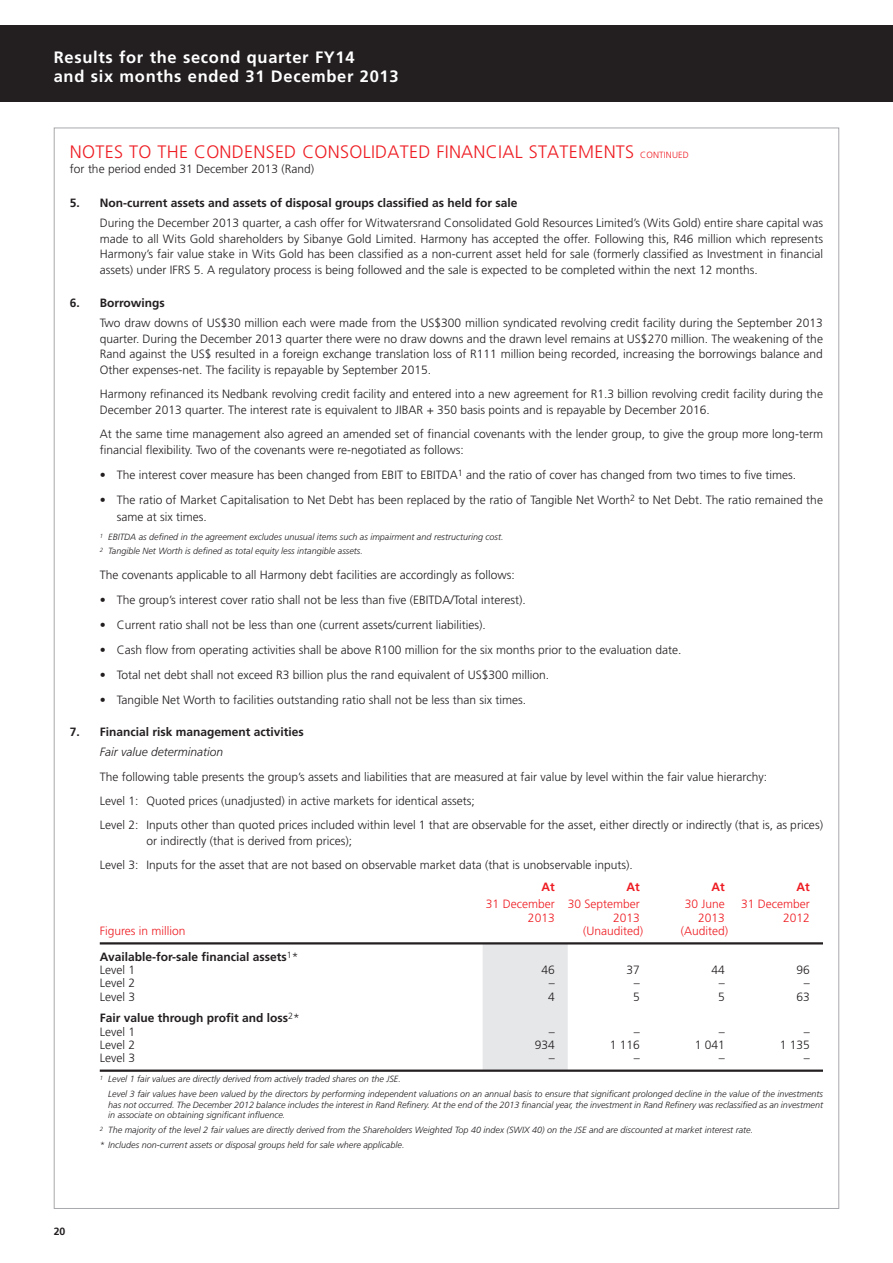
<style>
.page{position:relative;width:893px;height:1263px;background:#fff}
.page>*{position:absolute;margin:0;border:0;box-sizing:border-box;transform-origin:0 0}
.t1{font:300 18px "Frutiger LT Std";letter-spacing:.015em;color:#ee1d23}
.t2{font:700 16.5px/18.6px "Frutiger LT Std";letter-spacing:.04em;color:#fff}
.t3{font:300 12px/15.8px "Frutiger LT Std";color:#231f20}
.t4{font:700 12px/13.2px "Frutiger LT Std";color:#231f20}
.t5{font:300 12px "Frutiger LT Std";color:#ee1d23}
.t6{font:italic 300 12px "Frutiger LT Std";color:#231f20}
.t7{font:700 12px "Frutiger LT Std";color:#ee1d23}
.t8{font:700 10.5px "Frutiger LT Std";color:#231f20}
.t9{font:italic 300 9px/14.7px "Frutiger LT Std";color:#231f20}
.s1{font-size:9px}
.s2{font-weight:300}
</style>
<div class="page">
<div style="left:0;top:26px;width:892px;height:76px;background:#231f20"></div>
<div style="left:482px;top:945px;width:85px;height:125px;background:#e6e7e9"></div>
<hr style="left:100px;top:942px;width:723px;height:3px;background:#231f20">
<hr style="left:100px;top:1070px;width:723px;height:2px;background:#231f20">
<h2 class="t2" style="left:54px;top:50px;width:346px">Results for the second quarter FY14<br>and six months ended 31 December 2013</h2>
<h1 class="t1" style="left:70px;top:145px;width:620px">NOTES TO THE CONDENSED CONSOLIDATED FINANCIAL STATEMENTS <span class="s1">CONTINUED</span></h1>
<p class="t3" style="left:70px;top:161px;width:246px">for the period ended 31 December 2013 (Rand)</p>
<p class="t4" style="left:70px;top:197px;width:449px">5. Non-current assets and assets of disposal groups classified as held for sale</p>
<p class="t3" style="left:100px;top:216px;width:724px;text-align:justify">During the December 2013 quarter, a cash offer for Witwatersrand Consolidated Gold Resources Limited’s (Wits Gold) entire share capital was made to all Wits Gold shareholders by Sibanye Gold Limited. Harmony has accepted the offer. Following this, R46 million which represents Harmony’s fair value stake in Wits Gold has been classified as a non-current asset held for sale (formerly classified as Investment in financial assets) under IFRS 5. A regulatory process is being followed and the sale is expected to be completed within the next 12 months.</p>
<p class="t4" style="left:70px;top:297px;width:96px">6. Borrowings</p>
<p class="t3" style="left:100px;top:316px;width:724px;text-align:justify">Two draw downs of US$30 million each were made from the US$300 million syndicated revolving credit facility during the September 2013 quarter. During the December 2013 quarter there were no draw downs and the drawn level remains at US$270 million. The weakening of the Rand against the US$ resulted in a foreign exchange translation loss of R111 million being recorded, increasing the borrowings balance and Other expenses-net. The facility is repayable by September 2015.</p>
<p class="t3" style="left:100px;top:387px;width:724px">Harmony refinanced its Nedbank revolving credit facility and entered into a new agreement for R1.3 billion revolving credit facility during the<br>December 2013 quarter. The interest rate is equivalent to JIBAR + 350 basis points and is repayable by December 2016.</p>
<p class="t3" style="left:100px;top:427px;width:724px">At the same time management also agreed an amended set of financial covenants with the lender group, to give the group more long-term financial flexibility. Two of the covenants were re-negotiated as follows:</p>
<p class="t3" style="left:100px;top:468px;width:697px">• The interest cover measure has been changed from EBIT to EBITDA<sup>1</sup> and the ratio of cover has changed from two times to five times.</p>
<p class="t3" style="left:117px;top:493px;width:707px;line-height:16.5px;text-indent:-17px">• The ratio of Market Capitalisation to Net Debt has been replaced by the ratio of Tangible Net Worth<sup>2</sup> to Net Debt. The ratio remained the same at six times.</p>
<p class="t9" style="left:100px;top:530px;width:405px"><sup>1</sup> EBITDA as defined in the agreement excludes unusual items such as impairment and restructuring cost.<br><sup>2</sup> Tangible Net Worth is defined as total equity less intangible assets.</p>
<p class="t3" style="left:100px;top:567px;width:416px">The covenants applicable to all Harmony debt facilities are accordingly as follows:</p>
<p class="t3" style="left:100px;top:592px;width:427px">• The group’s interest cover ratio shall not be less than five (EBITDA/Total interest).</p>
<p class="t3" style="left:100px;top:617px;width:387px">• Current ratio shall not be less than one (current assets/current liabilities).</p>
<p class="t3" style="left:100px;top:642px;width:583px">• Cash flow from operating activities shall be above R100 million for the six months prior to the evaluation date.</p>
<p class="t3" style="left:100px;top:667px;width:451px">• Total net debt shall not exceed R3 billion plus the rand equivalent of US$300 million.</p>
<p class="t3" style="left:100px;top:693px;width:428px">• Tangible Net Worth to facilities outstanding ratio shall not be less than six times.</p>
<p class="t4" style="left:70px;top:726px;width:235px">7. Financial risk management activities</p>
<p class="t6" style="left:100px;top:747px;width:125px">Fair value determination</p>
<p class="t3" style="left:100px;top:765px;width:724px;line-height:24.3px">The following table presents the group’s assets and liabilities that are measured at fair value by level within the fair value hierarchy:<br>Level 1: Quoted prices (unadjusted) in active markets for identical assets;<br>Level 2: Inputs other than quoted prices included within level 1 that are observable for the asset, either directly or indirectly (that is, as prices)</p>
<p class="t3" style="left:100px;top:829px;width:534px;line-height:24.3px;text-indent:47px">or indirectly (that is derived from prices);<br>Level 3: Inputs for the asset that are not based on observable market data (that is unobservable inputs).</p>
<p class="t7" style="left:541px;top:882px;width:15px">At</p>
<p class="t7" style="left:626px;top:882px;width:15px">At</p>
<p class="t7" style="left:711px;top:882px;width:15px">At</p>
<p class="t7" style="left:796px;top:882px;width:15px">At</p>
<p class="t5" style="left:486px;top:899px;width:155px">31 December 30 September</p>
<p class="t5" style="left:684px;top:899px;width:42px">30 June</p>
<p class="t5" style="left:741px;top:899px;width:70px">31 December</p>
<p class="t5" style="left:528px;top:913px;width:28px">2013</p>
<p class="t5" style="left:613px;top:913px;width:28px">2013</p>
<p class="t5" style="left:698px;top:913px;width:28px">2013</p>
<p class="t5" style="left:783px;top:913px;width:28px">2012</p>
<p class="t5" style="left:100px;top:926px;width:87px">Figures in million</p>
<p class="t5" style="left:583px;top:926px;width:62px">(Unaudited)</p>
<p class="t5" style="left:680px;top:926px;width:49px">(Audited)</p>
<p class="t4" style="left:100px;top:951px;width:200px">Available-for-sale financial assets<sup>1</sup><span class="s2">*<br>Level 1</span></p>
<p class="t3" style="left:541px;top:963px;width:15px">46</p>
<p class="t3" style="left:626px;top:963px;width:15px">37</p>
<p class="t3" style="left:711px;top:963px;width:15px">44</p>
<p class="t3" style="left:796px;top:963px;width:15px">96</p>
<p class="t8" style="left:54px;top:1227px;width:13px">20</p>
<p class="t3" style="left:100px;top:976px;width:37px">Level 2</p>
<p class="t3" style="left:548px;top:976px;width:7px">–</p>
<p class="t3" style="left:633px;top:976px;width:7px">–</p>
<p class="t3" style="left:718px;top:976px;width:7px">–</p>
<p class="t3" style="left:804px;top:976px;width:7px">–</p>
<p class="t3" style="left:100px;top:990px;width:37px">Level 3</p>
<p class="t3" style="left:548px;top:990px;width:8px">4</p>
<p class="t3" style="left:633px;top:990px;width:8px">5</p>
<p class="t3" style="left:718px;top:990px;width:8px">5</p>
<p class="t3" style="left:796px;top:990px;width:15px">63</p>
<p class="t4" style="left:100px;top:1013px;width:201px">Fair value through profit and loss<sup>2</sup><span class="s2">*<br>Level 1</span></p>
<p class="t3" style="left:548px;top:1025px;width:7px">–</p>
<p class="t3" style="left:633px;top:1025px;width:7px">–</p>
<p class="t3" style="left:718px;top:1025px;width:7px">–</p>
<p class="t3" style="left:804px;top:1025px;width:7px">–</p>
<p class="t3" style="left:100px;top:1038px;width:37px">Level 2</p>
<p class="t3" style="left:534px;top:1038px;width:22px">934</p>
<p class="t3" style="left:609px;top:1038px;width:32px">1 116</p>
<p class="t3" style="left:694px;top:1038px;width:32px">1 041</p>
<p class="t3" style="left:779px;top:1038px;width:32px">1 135</p>
<p class="t3" style="left:100px;top:1051px;width:37px">Level 3</p>
<p class="t3" style="left:548px;top:1051px;width:7px">–</p>
<p class="t3" style="left:633px;top:1051px;width:7px">–</p>
<p class="t3" style="left:718px;top:1051px;width:7px">–</p>
<p class="t3" style="left:804px;top:1051px;width:7px">–</p>
<p class="t9" style="left:108px;top:1073px;width:716px;text-indent:-9px"><sup>1</sup> Level 1 fair values are directly derived from actively traded shares on the JSE.<br>Level 3 fair values have been valued by the directors by performing independent valuations on an annual basis to ensure that significant prolonged decline in the value of the investments</p>
<p class="t9" style="left:108px;top:1100px;width:716px;line-height:10.5px">has not occurred. The December 2012 balance includes the interest in Rand Refinery. At the end of the 2013 financial year, the investment in Rand Refinery was reclassified as an investment in associate on obtaining significant influence.</p>
<p class="t9" style="left:100px;top:1123px;width:655px"><sup>2</sup> The majority of the level 2 fair values are directly derived from the Shareholders Weighted Top 40 index (SWIX 40) on the JSE and are discounted at market interest rate. * Includes non-current assets or disposal groups held for sale where applicable.</p>
</div>
